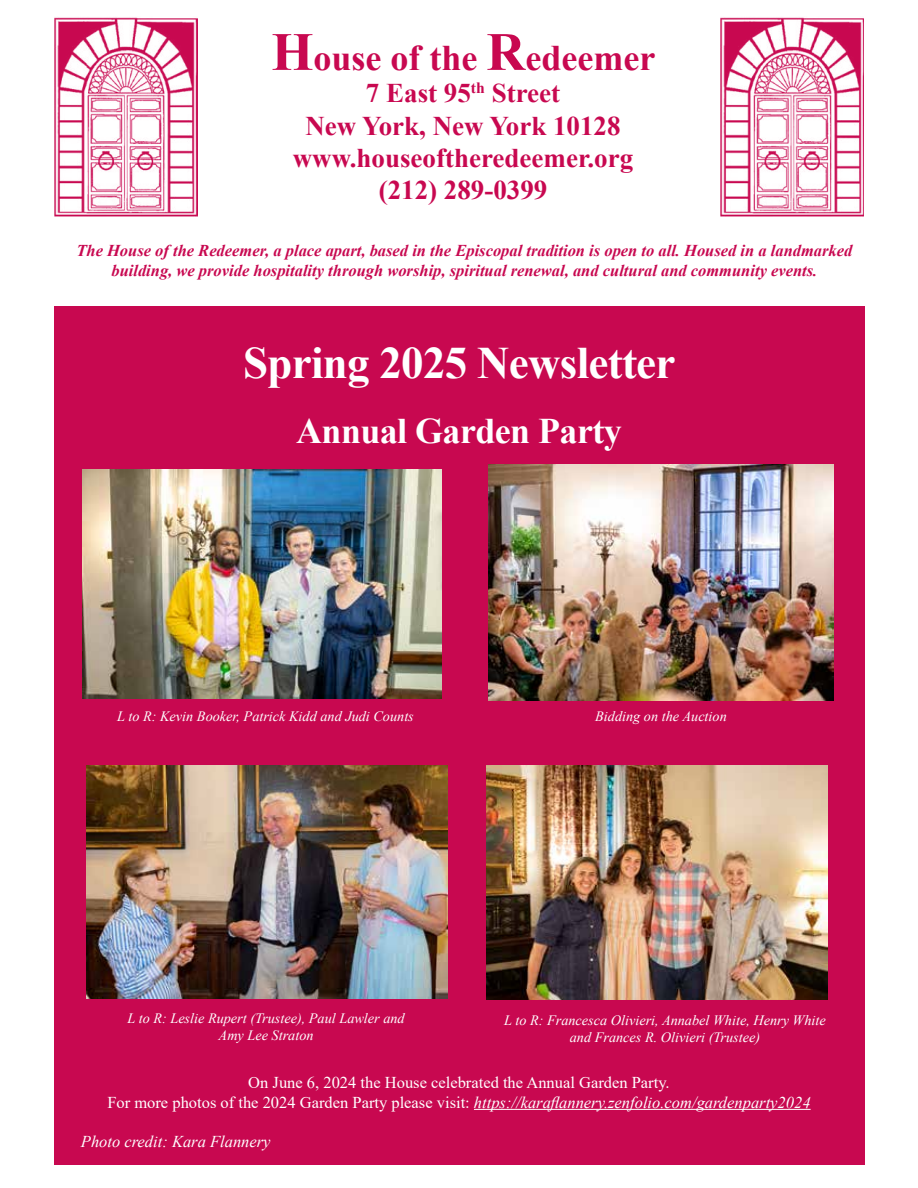
<style>
.page{position:relative;width:918px;height:1188px;background:#fff}
.page>*{position:absolute;margin:0;border:0;box-sizing:border-box;transform-origin:0 0}
.t1{font:700 45px "Times New Roman";letter-spacing:-.015em;color:#fff}
.t2{font:700 36px "Times New Roman";color:#c80850}
.t3{font:700 36px "Times New Roman";letter-spacing:-.015em;color:#fff}
.t4{font:700 27px/32.4px "Times New Roman";color:#c80850;text-align:center}
.t5{font:italic 700 16.5px/19.8px "Times New Roman";color:#c80850;text-align:center}
.t6{font:16.5px/19.8px "Times New Roman";color:#fff;text-align:center}
.t7{font:italic 16.5px "Times New Roman";color:#fff}
.t8{font:italic 14.25px/17.1px "Times New Roman";color:#fff;text-align:center}
.s1{font-size:54px}
.s2{font-style:italic}
</style>
<div class="page">
<img style="left:54px;top:17px;width:143px;height:199px">
<img style="left:721px;top:17px;width:143px;height:199px">
<div style="left:54px;top:306px;width:810px;height:859px;background:#c80850"></div>
<img style="left:487px;top:766px;width:340px;height:234px">
<img style="left:82px;top:470px;width:360px;height:228px">
<img style="left:489px;top:465px;width:345px;height:236px">
<hr style="left:474px;top:1109px;width:337px;height:1px;background:#fff">
<img style="left:86px;top:765px;width:361px;height:234px">
<h2 class="t2" style="left:271px;top:45px;width:385px"><span class="s1">H</span>ouse of the <span class="s1">R</span>edeemer</h2>
<h3 class="t4" style="left:293px;top:80px;width:342px">7 East 95<sup>th</sup> Street<br>New York, New York 10128 www.houseoftheredeemer.org (212) 289-0399</h3>
<p class="t5" style="left:76px;top:242px;width:778px">The House of the Redeemer, a place apart, based in the Episcopal tradition is open to all. Housed in a landmarked building, we provide hospitality through worship, spiritual renewal, and cultural and community events.</p>
<h1 class="t1" style="left:243px;top:347px;width:434px">Spring 2025 Newsletter</h1>
<h2 class="t3" style="left:296px;top:418px;width:327px">Annual Garden Party</h2>
<p class="t8" style="left:117px;top:707px;width:298px">L to R: Kevin Booker, Patrick Kidd and Judi Counts</p>
<p class="t8" style="left:595px;top:707px;width:133px">Bidding on the Auction</p>
<p class="t8" style="left:128px;top:1010px;width:279px">L to R: Leslie Rupert (Trustee), Paul Lawler and<br>Amy Lee Straton</p>
<p class="t8" style="left:504px;top:1011px;width:323px">L to R: Francesca Olivieri, Annabel White, Henry White and Frances R. Olivieri (Trustee)</p>
<p class="t6" style="left:107px;top:1074px;width:705px">On June 6, 2024 the House celebrated the Annual Garden Party.<br>For more photos of the 2024 Garden Party please visit: <span class="s2">https://karaflannery.zenfolio.com/gardenparty2024</span></p>
<p class="t7" style="left:81px;top:1130px;width:191px">Photo credit: Kara Flannery</p>
</div>
